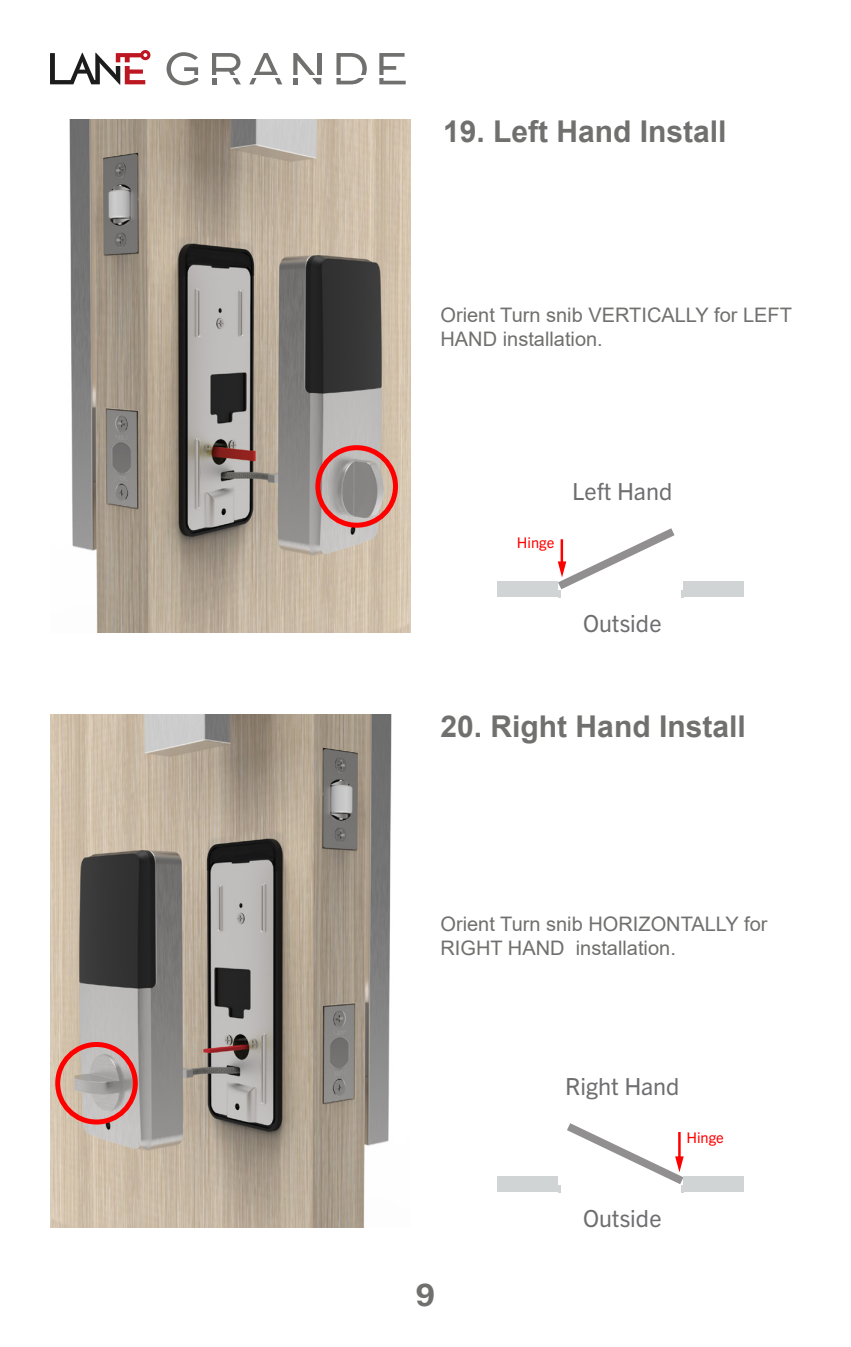
<style>
.page{position:relative;width:851px;height:1347px;background:#fff}
.page>*{position:absolute;margin:0;border:0;box-sizing:border-box;transform-origin:0 0}
.t1{font:700 30px "Arial";color:#70706e}
.t2{font:700 30px "Atlas Grotesk";color:#70706e}
.t3{font:23.5px "Trade Gothic Next LT Pro";color:#6e6e70}
.t4{font:20px/24px "Arial";color:#70706e}
.t5{font:14.75px "Trade Gothic Next LT Pro";color:#f00}
</style>
<div class="page">
<svg style="left:166px;top:52px;width:32px;height:33px"></svg>
<svg style="left:336px;top:53px;width:31px;height:31px"></svg>
<svg style="left:379px;top:53px;width:26px;height:31px"></svg>
<svg style="left:293px;top:53px;width:28px;height:31px"></svg>
<svg style="left:249px;top:53px;width:33px;height:31px"></svg>
<svg style="left:212px;top:53px;width:29px;height:31px"></svg>
<svg style="left:50px;top:50px;width:100px;height:35px"></svg>
<img style="left:69px;top:120px;width:341px;height:512px">
<img style="left:50px;top:714px;width:342px;height:513px">
<div style="left:497px;top:1176px;width:60px;height:16px;background:#d1d4d4"></div>
<svg style="left:557px;top:1185px;width:3px;height:7px"></svg>
<div style="left:683px;top:1176px;width:61px;height:16px;background:#d1d4d4"></div>
<svg style="left:567px;top:1123px;width:116px;height:69px"></svg>
<div style="left:683px;top:581px;width:61px;height:16px;background:#d1d4d4"></div>
<svg style="left:681px;top:590px;width:2px;height:7px"></svg>
<div style="left:497px;top:581px;width:60px;height:16px;background:#d1d4d4"></div>
<svg style="left:557px;top:528px;width:117px;height:69px"></svg>
<div style="left:315px;top:445px;width:83px;height:83px;border:5px solid #f00;border-radius:50%"></div>
<div style="left:55px;top:1042px;width:83px;height:82px;border:5px solid #f00;border-radius:50%"></div>
<p class="t1" style="left:443px;top:110px;width:285px">19. Left Hand Install</p>
<p class="t4" style="left:440px;top:303px;width:353px">Orient Turn snib VERTICALLY for LEFT<br>HAND installation.</p>
<p class="t5" style="left:516px;top:532px;width:39px">Hinge</p>
<p class="t3" style="left:572px;top:474px;width:101px">Left Hand</p>
<p class="t3" style="left:583px;top:607px;width:80px">Outside</p>
<p class="t1" style="left:440px;top:705px;width:307px">20. Right Hand Install</p>
<p class="t4" style="left:440px;top:912px;width:328px">Orient Turn snib HORIZONTALLY for<br>RIGHT HAND installation.</p>
<h1 class="t2" style="left:415px;top:1270px;width:21px">9</h1>
<p class="t3" style="left:565px;top:1069px;width:116px">Right Hand</p>
<p class="t5" style="left:686px;top:1127px;width:39px">Hinge</p>
<p class="t3" style="left:583px;top:1202px;width:80px">Outside</p>
</div>
